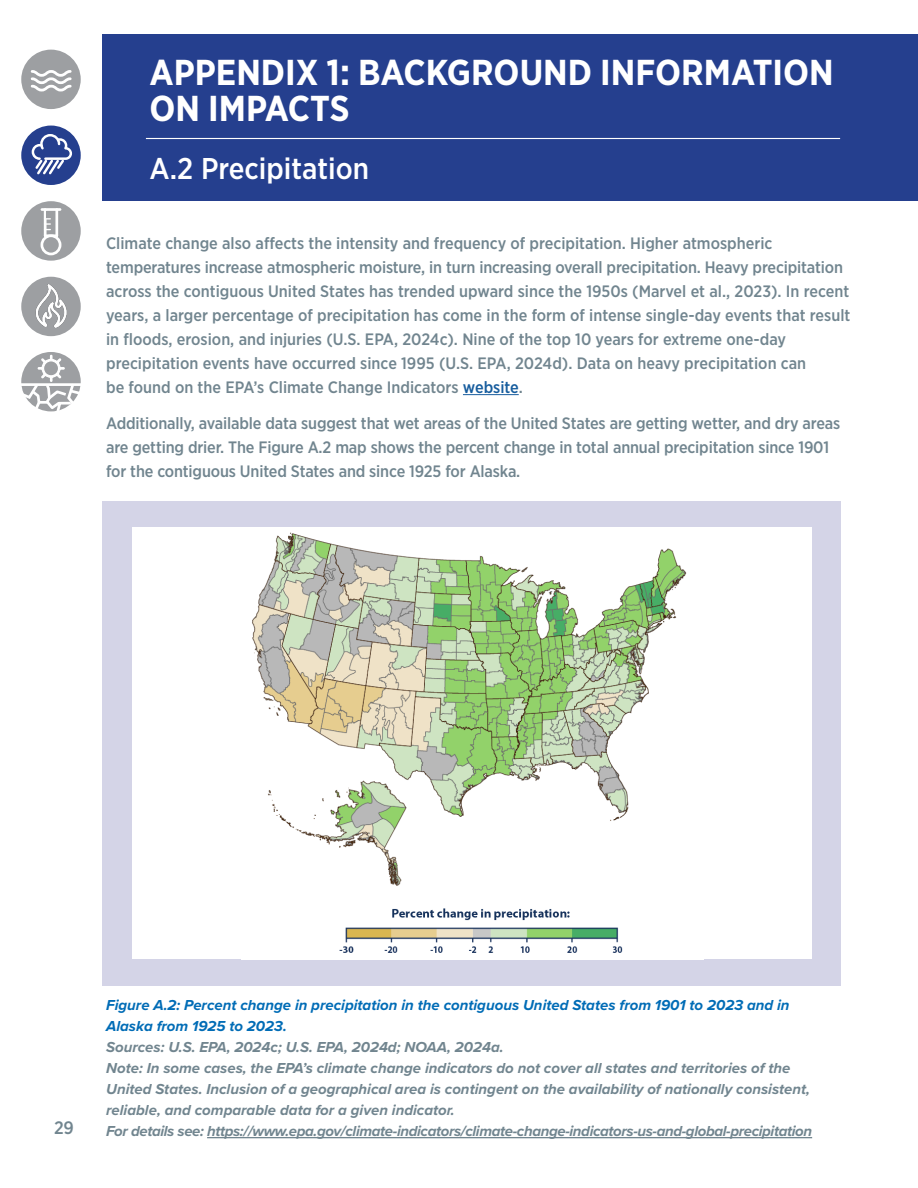
<style>
.page{position:relative;width:918px;height:1188px;background:#fff}
.page>*{position:absolute;margin:0;border:0;box-sizing:border-box;transform-origin:0 0}
.t1{font:700 36px/36px "Gotham Narrow";color:#fff}
.t2{font:500 30px "Gotham Narrow";color:#fff}
.t3{font:500 18px "Gotham Narrow";color:#71858f}
.t4{font:500 16.5px/24px "Gotham Narrow";letter-spacing:-.01em;color:#71858f}
.t5{font:italic 700 15px/21px "Proxima Nova";color:#71858f}
.s1{color:#175d9e}
.s2{color:#006cb6}
</style>
<div class="page">
<div style="left:102px;top:501px;width:739px;height:484px;background:#d4d4e7"></div>
<div style="left:132px;top:528px;width:680px;height:431px;background:#fff"></div>
<div style="left:102px;top:35px;width:816px;height:166px;background:#253f8e"></div>
<hr style="left:463px;top:394px;width:56px;height:1px;background:#175d9e">
<img style="left:252px;top:532px;width:435px;height:421px">
<div style="left:21px;top:50px;width:60px;height:59px;background:#9d9fa2;border-radius:50%"></div>
<svg style="left:30px;top:70px;width:42px;height:22px"></svg>
<div style="left:21px;top:126px;width:60px;height:59px;background:#253f8e;border-radius:50%"></div>
<svg style="left:30px;top:133px;width:43px;height:41px"></svg>
<svg style="left:21px;top:277px;width:60px;height:59px"></svg>
<img style="left:23px;top:278px;width:54px;height:56px">
<div style="left:21px;top:201px;width:60px;height:60px;background:#9d9fa2;border-radius:50%"></div>
<hr style="left:42px;top:208px;width:18px;height:3px;background:#fff">
<div style="left:41px;top:234px;width:20px;height:21px;border:3px solid #fff;border-radius:50%"></div>
<hr style="left:44px;top:210px;width:3px;height:26px;background:#fff">
<hr style="left:55px;top:210px;width:3px;height:26px;background:#fff">
<svg style="left:44px;top:218px;width:13px;height:19px"></svg>
<svg style="left:21px;top:354px;width:60px;height:58px"></svg>
<hr style="left:207px;top:1137px;width:605px;height:1px;background:#71858f">
<hr style="left:146px;top:138px;width:694px;height:1px;background:#fff">
<h1 class="t1" style="left:150px;top:54px;width:686px">APPENDIX 1: BACKGROUND INFORMATION<br>ON IMPACTS</h1>
<h3 class="t2" style="left:150px;top:150px;width:221px">A.2 Precipitation</h3>
<p class="t4" style="left:106px;top:231px;width:746px">Climate change also affects the intensity and frequency of precipitation. Higher atmospheric temperatures increase atmospheric moisture, in turn increasing overall precipitation. Heavy precipitation across the contiguous United States has trended upward since the 1950s (Marvel et al., 2023). In recent years, a larger percentage of precipitation has come in the form of intense single-day events that result in floods, erosion, and injuries (U.S. EPA, 2024c). Nine of the top 10 years for extreme one-day precipitation events have occurred since 1995 (U.S. EPA, 2024d). Data on heavy precipitation can<br>be found on the EPA’s Climate Change Indicators <span class="s1">website</span>.</p>
<p class="t4" style="left:106px;top:411px;width:736px">Additionally, available data suggest that wet areas of the United States are getting wetter, and dry areas are getting drier. The Figure A.2 map shows the percent change in total annual precipitation since 1901 for the contiguous United States and since 1925 for Alaska.</p>
<p class="t3" style="left:54px;top:1117px;width:21px">29</p>
<p class="t5" style="left:106px;top:994px;width:708px"><span class="s2">Figure A.2: Percent change in precipitation in the contiguous United States from 1901 to 2023 and in Alaska from 1925 to 2023.<br></span>Sources: U.S. EPA, 2024c; U.S. EPA, 2024d; NOAA, 2024a.<br>Note: In some cases, the EPA’s climate change indicators do not cover all states and territories of the United States. Inclusion of a geographical area is contingent on the availability of nationally consistent, reliable, and comparable data for a given indicator.<br>For details see: https://www.epa.gov/climate-indicators/climate-change-indicators-us-and-global-precipitation</p>
</div>
